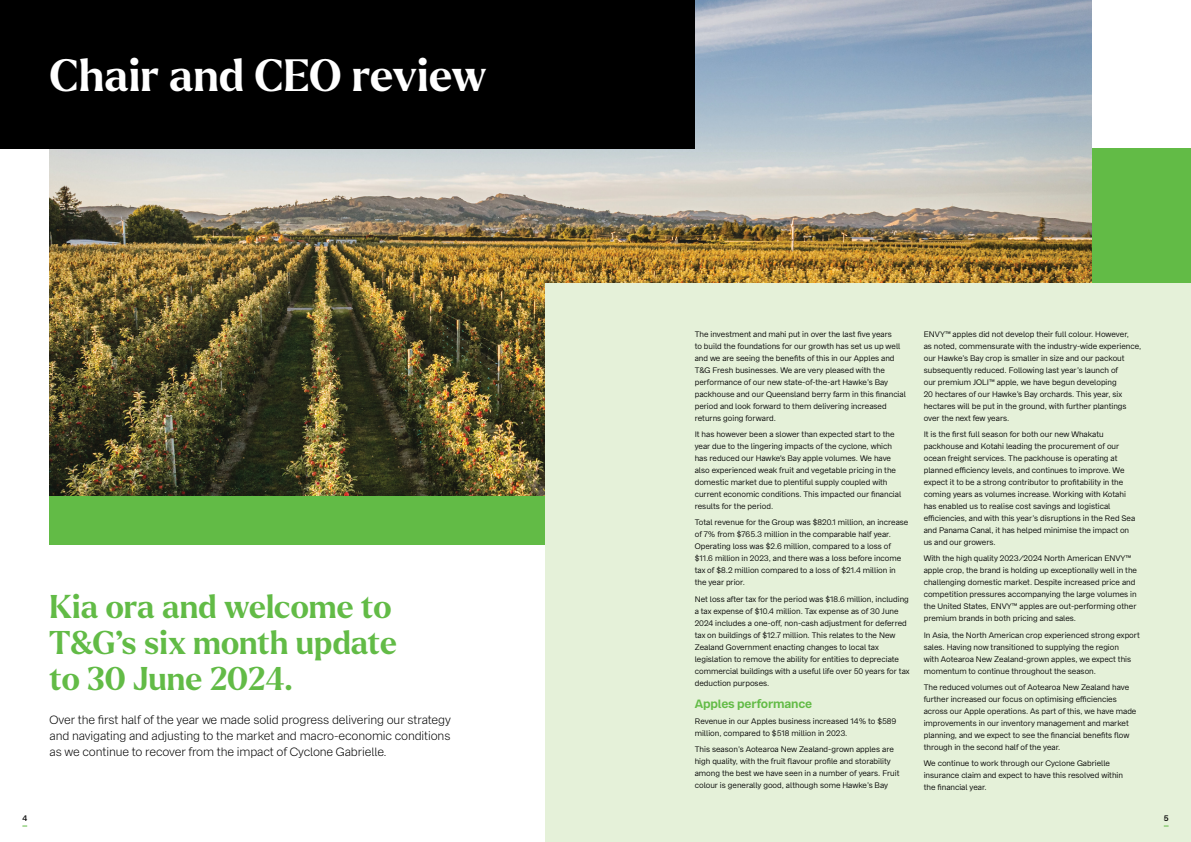
<style>
.page{position:relative;width:1191px;height:842px;background:#fff}
.page>*{position:absolute;margin:0;border:0;box-sizing:border-box;transform-origin:0 0}
.t1{font:700 44px "Larken";letter-spacing:.005em;color:#fff}
.t2{font:700 32px/36px "Larken";color:#62bb46}
.t3{font:300 12px/16px "Bay Wa Sans App";letter-spacing:-.01em;color:#000;text-align:justify}
.t4{font:700 12px "Bay Wa Sans App";letter-spacing:-.01em;color:#62bb46}
.t5{font:8px/12px "Bay Wa Sans App";color:#000}
.t6{font:600 8px "Bay Wa Sans App";color:#000}
</style>
<div class="page">
<div style="left:986px;top:149px;width:205px;height:184px;background:#62bb46"></div>
<div style="left:50px;top:445px;width:615px;height:100px;background:#62bb46"></div>
<img style="left:50px;top:0;width:1041px;height:495px">
<div style="left:546px;top:283px;width:645px;height:559px;background:#e5f1d9"></div>
<div style="left:0;top:0;width:694px;height:149px;background:#000"></div>
<h1 class="t1" style="left:50px;top:46px;width:438px">Chair and CEO review</h1>
<h2 class="t2" style="left:50px;top:588px;width:349px">Kia ora and welcome to<br>T&amp;G’s six month update to 30 June 2024.</h2>
<h3 class="t3" style="left:50px;top:711px;width:403px">Over the first half of the year we made solid progress delivering our strategy and navigating and adjusting to the market and macro-economic conditions as we continue to recover from the impact of Cyclone Gabrielle.</h3>
<p class="t5" style="left:694px;top:328px;width:213px">The investment and mahi put in over the last five years<br>to build the foundations for our growth has set us up well and we are seeing the benefits of this in our Apples and T&amp;G Fresh businesses. We are very pleased with the performance of our new state-of-the-art Hawke’s Bay packhouse and our Queensland berry farm in this financial period and look forward to them delivering increased returns going forward.</p>
<p class="t5" style="left:694px;top:428px;width:208px">It has however been a slower than expected start to the year due to the lingering impacts of the cyclone, which has reduced our Hawke's Bay apple volumes. We have also experienced weak fruit and vegetable pricing in the domestic market due to plentiful supply coupled with current economic conditions. This impacted our financial results for the period.</p>
<p class="t5" style="left:694px;top:517px;width:215px">Total revenue for the Group was $820.1 million, an increase of 7% from $765.3 million in the comparable half year.<br>Operating loss was $2.6 million, compared to a loss of $11.6 million in 2023, and there was a loss before income tax of $8.2 million compared to a loss of $21.4 million in the year prior.</p>
<p class="t5" style="left:694px;top:593px;width:216px">Net loss after tax for the period was $18.6 million, including a tax expense of $10.4 million. Tax expense as of 30 June 2024 includes a one-off, non-cash adjustment for deferred tax on buildings of $12.7 million. This relates to the New Zealand Government enacting changes to local tax legislation to remove the ability for entities to depreciate commercial buildings with a useful life over 50 years for tax deduction purposes.</p>
<h3 class="t4" style="left:694px;top:696px;width:119px">Apples performance</h3>
<p class="t5" style="left:694px;top:715px;width:203px">Revenue in our Apples business increased 14% to $589 million, compared to $518 million in 2023.</p>
<p class="t5" style="left:694px;top:744px;width:206px">This season’s Aotearoa New Zealand-grown apples are high quality, with the fruit flavour profile and storability among the best we have seen in a number of years. Fruit colour is generally good, although some Hawke’s Bay</p>
<p class="t5" style="left:923px;top:328px;width:219px">ENVY™ apples did not develop their full colour. However,<br>as noted, commensurate with the industry-wide experience, our Hawke’s Bay crop is smaller in size and our packout subsequently reduced. Following last year’s launch of<br>our premium JOLI™ apple, we have begun developing<br>20 hectares of our Hawke’s Bay orchards. This year, six hectares will be put in the ground, with further plantings over the next few years.</p>
<p class="t5" style="left:923px;top:428px;width:213px">It is the first full season for both our new Whakatu packhouse and Kotahi leading the procurement of our ocean freight services. The packhouse is operating at planned efficiency levels, and continues to improve. We expect it to be a strong contributor to profitability in the coming years as volumes increase. Working with Kotahi has enabled us to realise cost savings and logistical efficiencies, and with this year’s disruptions in the Red Sea and Panama Canal, it has helped minimise the impact on us and our growers.</p>
<p class="t5" style="left:923px;top:553px;width:215px">With the high quality 2023/2024 North American ENVY™ apple crop, the brand is holding up exceptionally well in the challenging domestic market. Despite increased price and competition pressures accompanying the large volumes in the United States, ENVY™ apples are out-performing other premium brands in both pricing and sales.</p>
<p class="t5" style="left:923px;top:629px;width:217px">In Asia, the North American crop experienced strong export sales. Having now transitioned to supplying the region<br>with Aotearoa New Zealand-grown apples, we expect this momentum to continue throughout the season.</p>
<p class="t5" style="left:923px;top:681px;width:214px">The reduced volumes out of Aotearoa New Zealand have further increased our focus on optimising efficiencies across our Apple operations. As part of this, we have made improvements in our inventory management and market planning, and we expect to see the financial benefits flow through in the second half of the year.</p>
<p class="t5" style="left:923px;top:757px;width:201px">We continue to work through our Cyclone Gabrielle insurance claim and expect to have this resolved within the financial year.</p>
<p class="t6" style="left:22px;top:813px;width:6px">4</p>
<p class="t6" style="left:1163px;top:813px;width:6px">5</p>
</div>
